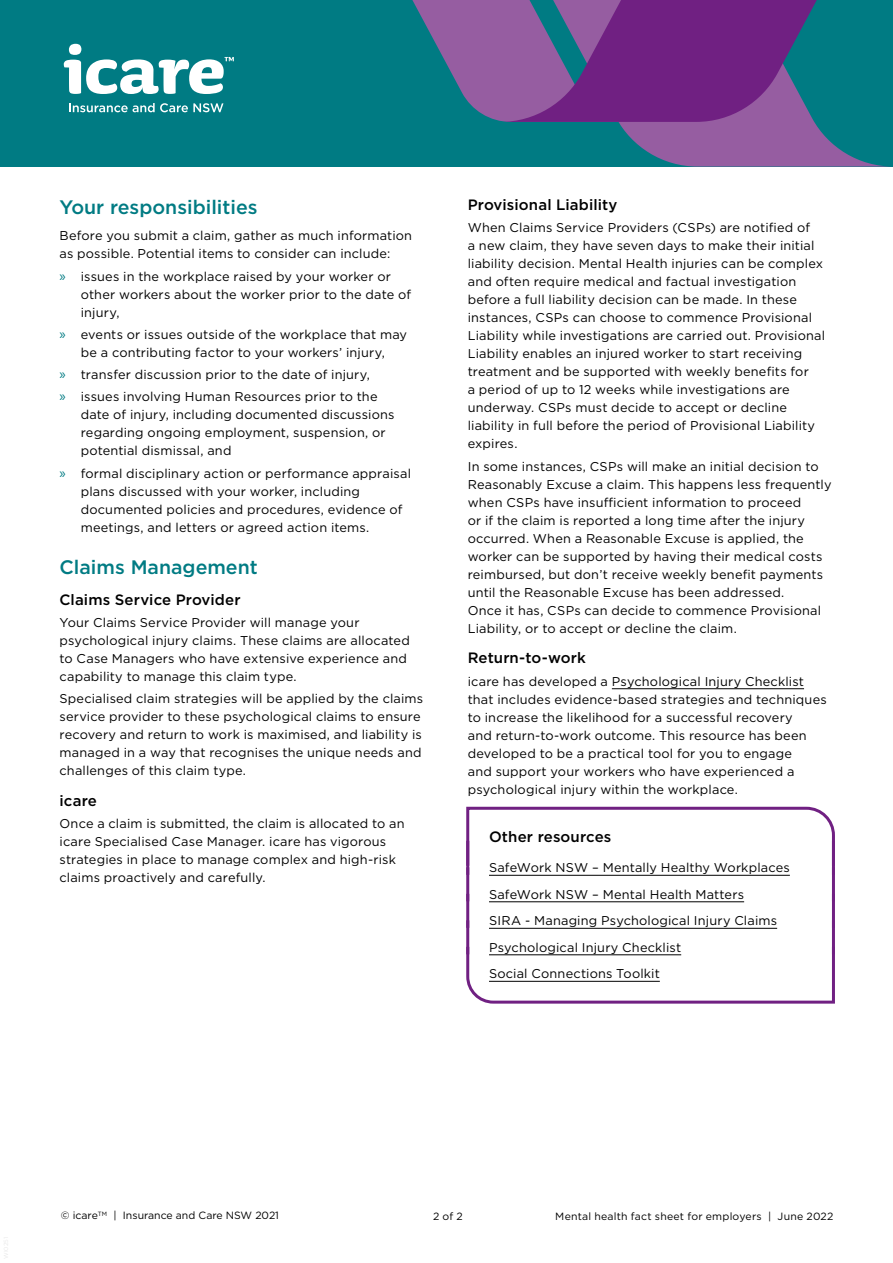
<style>
.page{position:relative;width:893px;height:1263px;background:#fff}
.page>*{position:absolute;margin:0;border:0;box-sizing:border-box;transform-origin:0 0}
.t1{font:500 19.5px "Gotham";color:#007b83}
.Highlighted_Box_Top{font:500 15px "Gotham";letter-spacing:.005em;color:#000}
.Body_Copy{font:12.75px/18px "Gotham";letter-spacing:.015em;color:#000}
.Highlighted_Box_midd{font:12.75px "Gotham";letter-spacing:.015em;color:#000}
.body_Copy_no_space{font:12.75px/18px "Gotham";letter-spacing:.01em;color:#000}
.Highlight_Box_bottom{font:12.75px "Gotham";letter-spacing:.015em;color:#000}
.t2{font:10.5px "Gotham";letter-spacing:.015em;color:#000}
.s1{font-family:"Myriad Pro";font-size:15px;color:#007b83}
</style>
<div class="page">
<div style="left:0;top:0;width:893px;height:167px;background:#007b83"></div>
<svg style="left:412px;top:0;width:38px;height:70px"></svg>
<svg style="left:450px;top:0;width:440px;height:167px;fill:#965da1"></svg>
<svg style="left:500px;top:0;width:390px;height:122px"></svg>
<svg style="left:64px;top:44px;width:170px;height:50px"></svg>
<svg style="left:69px;top:103px;width:154px;height:9px"></svg>
<hr style="left:612px;top:688px;width:192px;height:1px;background:#000">
<svg style="left:466px;top:806px;width:369px;height:63px"></svg>
<hr style="left:466px;top:841px;width:3px;height:34px;background:#702082">
<hr style="left:832px;top:841px;width:3px;height:34px;background:#702082">
<hr style="left:489px;top:875px;width:301px;height:1px;background:#000">
<hr style="left:466px;top:867px;width:3px;height:34px;background:#702082">
<hr style="left:832px;top:867px;width:3px;height:34px;background:#702082">
<hr style="left:489px;top:901px;width:255px;height:1px;background:#000">
<hr style="left:466px;top:894px;width:3px;height:34px;background:#702082">
<hr style="left:832px;top:894px;width:3px;height:34px;background:#702082">
<hr style="left:489px;top:928px;width:288px;height:1px;background:#000">
<hr style="left:466px;top:920px;width:3px;height:34px;background:#702082">
<hr style="left:832px;top:920px;width:3px;height:34px;background:#702082">
<svg style="left:466px;top:944px;width:369px;height:60px"></svg>
<hr style="left:489px;top:981px;width:171px;height:1px;background:#000">
<h2 class="t1" style="left:60px;top:194px;width:200px">Your responsibilities</h2>
<p class="body_Copy_no_space" style="left:60px;top:226px;width:354px">Before you submit a claim, gather as much information as possible. Potential items to consider can include:</p>
<p class="Body_Copy" style="left:81px;top:267px;width:332px;text-indent:-21px"><span class="s1">»</span> issues in the workplace raised by your worker or other workers about the worker prior to the date of injury,</p>
<p class="Body_Copy" style="left:60px;top:325px;width:349px;text-align:center"><span class="s1">»</span> events or issues outside of the workplace that may be a contributing factor to your workers’ injury,</p>
<p class="Body_Copy" style="left:60px;top:365px;width:312px"><span class="s1">»</span> transfer discussion prior to the date of injury,</p>
<p class="Body_Copy" style="left:81px;top:387px;width:315px;text-indent:-21px"><span class="s1">»</span> issues involving Human Resources prior to the date of injury, including documented discussions regarding ongoing employment, suspension, or potential dismissal, and</p>
<p class="Body_Copy" style="left:81px;top:464px;width:332px;text-indent:-21px"><span class="s1">»</span> formal disciplinary action or performance appraisal plans discussed with your worker, including documented policies and procedures, evidence of meetings, and letters or agreed action items.</p>
<h2 class="t1" style="left:60px;top:554px;width:200px">Claims Management</h2>
<h3 class="Highlighted_Box_Top" style="left:60px;top:590px;width:183px">Claims Service Provider</h3>
<p class="Body_Copy" style="left:60px;top:613px;width:352px">Your Claims Service Provider will manage your psychological injury claims. These claims are allocated to Case Managers who have extensive experience and capability to manage this claim type.</p>
<p class="Body_Copy" style="left:60px;top:689px;width:365px">Specialised claim strategies will be applied by the claims service provider to these psychological claims to ensure recovery and return to work is maximised, and liability is managed in a way that recognises the unique needs and challenges of this claim type.</p>
<h3 class="Highlighted_Box_Top" style="left:60px;top:791px;width:39px">icare</h3>
<p class="Body_Copy" style="left:60px;top:814px;width:347px">Once a claim is submitted, the claim is allocated to an icare Specialised Case Manager. icare has vigorous strategies in place to manage complex and high-risk claims proactively and carefully.</p>
<h3 class="Highlighted_Box_Top" style="left:468px;top:195px;width:151px">Provisional Liability</h3>
<p class="Body_Copy" style="left:468px;top:219px;width:359px">When Claims Service Providers (CSPs) are notified of<br>a new claim, they have seven days to make their initial liability decision. Mental Health injuries can be complex and often require medical and factual investigation before a full liability decision can be made. In these instances, CSPs can choose to commence Provisional Liability while investigations are carried out. Provisional Liability enables an injured worker to start receiving treatment and be supported with weekly benefits for<br>a period of up to 12 weeks while investigations are underway. CSPs must decide to accept or decline liability in full before the period of Provisional Liability expires.</p>
<p class="Body_Copy" style="left:468px;top:457px;width:365px">In some instances, CSPs will make an initial decision to Reasonably Excuse a claim. This happens less frequently when CSPs have insufficient information to proceed<br>or if the claim is reported a long time after the injury occurred. When a Reasonable Excuse is applied, the worker can be supported by having their medical costs reimbursed, but don’t receive weekly benefit payments until the Reasonable Excuse has been addressed.<br>Once it has, CSPs can decide to commence Provisional Liability, or to accept or decline the claim.</p>
<h3 class="Highlighted_Box_Top" style="left:468px;top:648px;width:119px">Return-to-work</h3>
<p class="Body_Copy" style="left:468px;top:672px;width:360px">icare has developed a Psychological Injury Checklist that includes evidence-based strategies and techniques to increase the likelihood for a successful recovery<br>and return-to-work outcome. This resource has been developed to be a practical tool for you to engage<br>and support your workers who have experienced a psychological injury within the workplace.</p>
<p class="Highlighted_Box_Top" style="left:489px;top:826px;width:124px">Other resources</p>
<p class="Highlighted_Box_midd" style="left:489px;top:859px;width:302px">SafeWork NSW – Mentally Healthy Workplaces</p>
<p class="Highlighted_Box_midd" style="left:489px;top:886px;width:257px">SafeWork NSW – Mental Health Matters</p>
<p class="Highlighted_Box_midd" style="left:489px;top:913px;width:290px">SIRA - Managing Psychological Injury Claims</p>
<p class="Highlighted_Box_midd" style="left:489px;top:939px;width:194px">Psychological Injury Checklist</p>
<p class="Highlight_Box_bottom" style="left:489px;top:966px;width:172px">Social Connections Toolkit</p>
<p class="t2" style="left:61px;top:1209px;width:220px">© icare<sup>TM</sup> | Insurance and Care NSW 2021</p>
<p class="t2" style="left:433px;top:1210px;width:31px">2 of 2</p>
<p class="t2" style="left:555px;top:1210px;width:280px">Mental health fact sheet for employers | June 2022</p>
</div>
